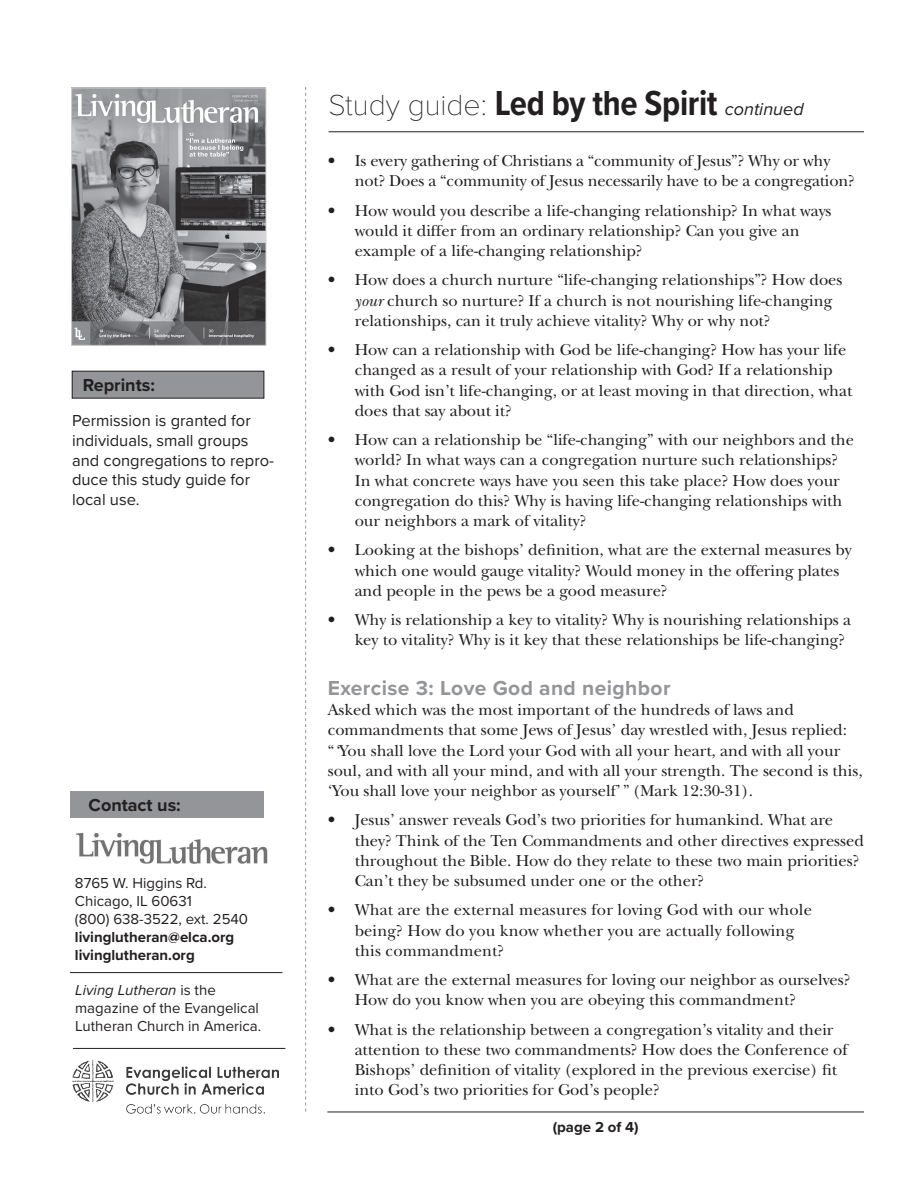
<style>
.page{position:relative;width:918px;height:1188px;background:#fff}
.page>*{position:absolute;margin:0;border:0;box-sizing:border-box;transform-origin:0 0}
.t1{font:700 36px "Proxima Nova Cond";letter-spacing:-.01em;color:#231f20}
.t2{font:700 21px "Proxima Nova";letter-spacing:.02em;color:#939598}
.t3{font:700 18px "Proxima Nova";color:#231f20}
.t4{font:16.5px/20.2px "New Baskerville";color:#231f20}
.t5{font:16.5px/19.8px "Proxima Nova";color:#231f20}
.t6{font:15px/18px "Proxima Nova";color:#231f20}
.t7{font:700 15px/18px "Proxima Nova";color:#231f20}
.s1{font-style:italic}
.s2{font-family:"Proxima Nova T";font-weight:100;font-size:30px}
.s3{font-family:"Proxima Nova";font-weight:400;font-style:italic;font-size:18px}
</style>
<div class="page">
<hr style="left:327px;top:1112px;width:537px;height:1px;background:#231f20">
<svg style="left:305px;top:87px;width:1px;height:1025px"></svg>
<hr style="left:329px;top:131px;width:535px;height:1px;background:#231f20">
<img style="left:73px;top:90px;width:191px;height:254px">
<div style="left:71px;top:88px;width:195px;height:258px;border:1px solid #d1d2d4"></div>
<div style="left:72px;top:371px;width:192px;height:27px;background:#939598"></div>
<div style="left:72px;top:371px;width:192px;height:27px;border:1px solid #231f20"></div>
<div style="left:71px;top:791px;width:193px;height:27px;background:#939598"></div>
<img style="left:72px;top:1060px;width:206px;height:54px">
<hr style="left:73px;top:1048px;width:212px;height:1px;background:#231f20">
<hr style="left:70px;top:972px;width:212px;height:1px;background:#231f20">
<img style="left:76px;top:832px;width:192px;height:32px">
<p class="t3" style="left:83px;top:372px;width:74px">Reprints:</p>
<p class="t5" style="left:72px;top:410px;width:204px">Permission is granted for individuals, small groups and congregations to repro&shy;duce this study guide for local use.</p>
<p class="t3" style="left:89px;top:791px;width:94px">Contact us:</p>
<p class="t6" style="left:75px;top:873px;width:175px">8765 W. Higgins Rd.<br>Chicago, IL 60631<br>(800) 638-3522, ext. 2540</p>
<p class="t7" style="left:75px;top:928px;width:161px">livinglutheran@elca.org livinglutheran.org</p>
<p class="t6" style="left:75px;top:980px;width:188px"><span class="s1">Living Lutheran</span> is the magazine of the Evangelical<br>Lutheran Church in America.</p>
<h1 class="t1" style="left:329px;top:77px;width:477px"><span class="s2">Study guide:</span> Led by the Spirit <span class="s3">continued</span></h1>
<p class="t4" style="left:355px;top:151px;width:502px;text-indent:-27px">• Is every gathering of Christians a “community of Jesus”? Why or why not? Does a “community of Jesus necessarily have to be a congregation?</p>
<p class="t4" style="left:355px;top:200px;width:478px;text-indent:-27px">• How would you describe a life-changing relationship? In what ways would it differ from an ordinary relationship? Can you give an example of a life-changing relationship?</p>
<p class="t4" style="left:355px;top:270px;width:489px;text-indent:-27px">• How does a church nurture “life-changing relationships”? How does <span class="s1">your</span> church so nurture? If a church is not nourishing life-changing relationships, can it truly achieve vitality? Why or why not?</p>
<p class="t4" style="left:355px;top:340px;width:499px;text-indent:-27px">• How can a relationship with God be life-changing? How has your life changed as a result of your relationship with God? If a relationship with God isn’t life-changing, or at least moving in that direction, what does that say about it?</p>
<p class="t4" style="left:355px;top:430px;width:501px;text-indent:-27px">• How can a relationship be “life-changing” with our neighbors and the world? In what ways can a congregation nurture such relationships?<br>In what concrete ways have you seen this take place? How does your congregation do this? Why is having life-changing relationships with our neighbors a mark of vitality?</p>
<p class="t4" style="left:355px;top:540px;width:498px;text-indent:-27px">• Looking at the bishops’ definition, what are the external measures by which one would gauge vitality? Would money in the offering plates and people in the pews be a good measure?</p>
<p class="t4" style="left:355px;top:610px;width:498px;text-indent:-27px">• Why is relationship a key to vitality? Why is nourishing relationships a key to vitality? Why is it key that these relationships be life-changing?</p>
<p class="t2" style="left:328px;top:672px;width:344px">Exercise 3: Love God and neighbor</p>
<p class="t4" style="left:328px;top:700px;width:536px">Asked which was the most important of the hundreds of laws and commandments that some Jews of Jesus’ day wrestled with, Jesus replied:<br>“ ‘You shall love the Lord your God with all your heart, and with all your soul, and with all your mind, and with all your strength. The second is this, ‘You shall love your neighbor as yourself’ ” (Mark 12:30-31).</p>
<p class="t4" style="left:355px;top:810px;width:511px;text-indent:-27px">• Jesus’ answer reveals God’s two priorities for humankind. What are they? Think of the Ten Commandments and other directives expressed throughout the Bible. How do they relate to these two main priorities?<br>Can’t they be subsumed under one or the other?</p>
<p class="t4" style="left:355px;top:900px;width:459px;text-indent:-27px">• What are the external measures for loving God with our whole being? How do you know whether you are actually following this commandment?</p>
<p class="t4" style="left:355px;top:970px;width:497px;text-indent:-27px">• What are the external measures for loving our neighbor as ourselves?<br>How do you know when you are obeying this commandment?</p>
<p class="t4" style="left:355px;top:1019px;width:495px;text-indent:-27px">• What is the relationship between a congregation’s vitality and their attention to these two commandments? How does the Conference of Bishops’ definition of vitality (explored in the previous exercise) fit into God’s two priorities for God’s people?</p>
<p class="t7" style="left:553px;top:1118px;width:87px">(page 2 of 4)</p>
</div>
